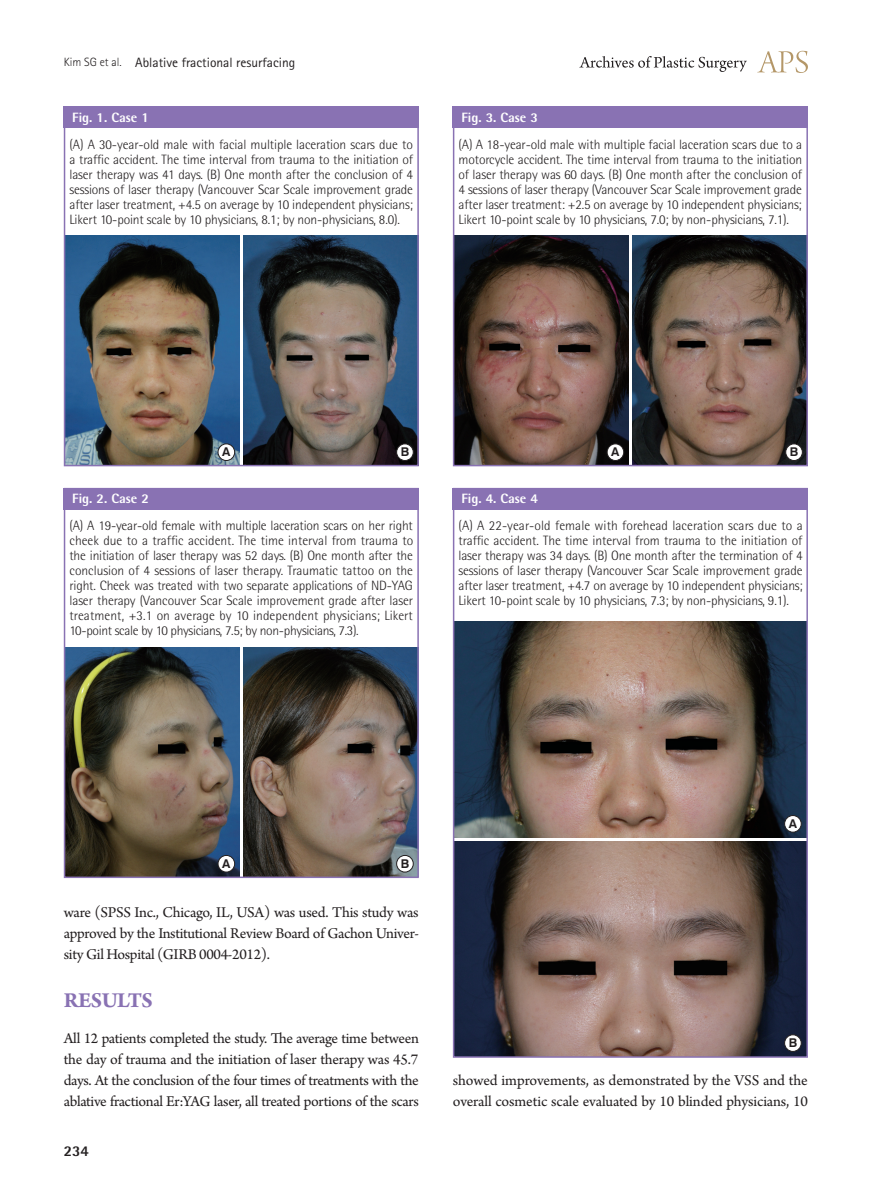
<style>
.page{position:relative;width:893px;height:1191px;background:#fff}
.page>*{position:absolute;margin:0;border:0;box-sizing:border-box;transform-origin:0 0}
.t1{font:700 22.5px "Arno Pro";letter-spacing:-.02em;color:#8972b3}
.t2{font:15.75px/21px "Arno Pro";letter-spacing:-.015em;color:#231f20;text-align:justify}
.t3{font:800 15px "Rotis Semi Sans Std";color:#231f20}
.t4{font:300 13.5px/15px "Rotis Semi Sans Std";letter-spacing:-.01em;color:#231f20;text-align:justify}
.t5{font:800 13.5px "Rotis Semi Sans Std";color:#fff}
.t6{font:13.5px "Rotis Sans Serif Std";color:#231f20}
.t7{font:700 12.15px "Swiss 721 BT";color:#231f20}
.s1{font-weight:300;font-size:12px}
</style>
<div class="page">
<svg style="left:757px;top:51px;width:51px;height:22px"></svg>
<svg style="left:579px;top:56px;width:168px;height:16px"></svg>
<div style="left:64px;top:106px;width:355px;height:22px;background:#8972b3"></div>
<img style="left:67px;top:236px;width:173px;height:227px">
<div style="left:218px;top:444px;width:17px;height:16px;background:#fff;border-radius:50%"></div>
<div style="left:218px;top:444px;width:17px;height:17px;border:1px solid #231f20;border-radius:50%"></div>
<img style="left:244px;top:236px;width:172px;height:227px">
<div style="left:397px;top:444px;width:16px;height:16px;background:#fff;border-radius:50%"></div>
<div style="left:396px;top:444px;width:17px;height:17px;border:1px solid #231f20;border-radius:50%"></div>
<div style="left:64px;top:106px;width:355px;height:360px;border:2px solid #8972b3"></div>
<div style="left:64px;top:488px;width:355px;height:21px;background:#8972b3"></div>
<img style="left:67px;top:647px;width:173px;height:228px">
<div style="left:218px;top:855px;width:17px;height:17px;background:#fff;border-radius:50%"></div>
<div style="left:218px;top:855px;width:17px;height:17px;border:1px solid #231f20;border-radius:50%"></div>
<img style="left:244px;top:647px;width:172px;height:228px">
<div style="left:397px;top:855px;width:16px;height:17px;background:#fff;border-radius:50%"></div>
<div style="left:396px;top:855px;width:17px;height:17px;border:1px solid #231f20;border-radius:50%"></div>
<div style="left:64px;top:488px;width:355px;height:390px;border:2px solid #8972b3"></div>
<div style="left:453px;top:106px;width:355px;height:22px;background:#8972b3"></div>
<img style="left:456px;top:236px;width:173px;height:227px">
<div style="left:607px;top:444px;width:17px;height:16px;background:#fff;border-radius:50%"></div>
<div style="left:607px;top:444px;width:17px;height:17px;border:1px solid #231f20;border-radius:50%"></div>
<img style="left:633px;top:236px;width:172px;height:227px">
<div style="left:786px;top:444px;width:16px;height:16px;background:#fff;border-radius:50%"></div>
<div style="left:785px;top:444px;width:17px;height:17px;border:1px solid #231f20;border-radius:50%"></div>
<div style="left:453px;top:106px;width:355px;height:360px;border:2px solid #8972b3"></div>
<div style="left:453px;top:488px;width:355px;height:21px;background:#8972b3"></div>
<img style="left:456px;top:621px;width:349px;height:216px">
<div style="left:785px;top:815px;width:16px;height:17px;background:#fff;border-radius:50%"></div>
<div style="left:784px;top:815px;width:17px;height:17px;border:1px solid #231f20;border-radius:50%"></div>
<img style="left:456px;top:841px;width:349px;height:213px">
<div style="left:785px;top:1034px;width:16px;height:17px;background:#fff;border-radius:50%"></div>
<div style="left:784px;top:1034px;width:17px;height:17px;border:1px solid #231f20;border-radius:50%"></div>
<div style="left:453px;top:488px;width:355px;height:569px;border:2px solid #8972b3"></div>
<p class="t6" style="left:64px;top:54px;width:233px"><span class="s1">Kim SG et al.</span> Ablative fractional resurfacing</p>
<p class="t5" style="left:72px;top:108px;width:78px">Fig. 1. Case 1</p>
<p class="t4" style="left:70px;top:137px;width:345px">(A) A 30-year-old male with facial multiple laceration scars due to a traffic accident. The time interval from trauma to the initiation of laser therapy was 41 days. (B) One month after the conclusion of 4 sessions of laser therapy (Vancouver Scar Scale improvement grade after laser treatment, +4.5 on average by 10 independent physicians; Likert 10-point scale by 10 physicians, 8.1; by non-physicians, 8.0).</p>
<p class="t5" style="left:461px;top:108px;width:78px">Fig. 3. Case 3</p>
<p class="t4" style="left:459px;top:137px;width:345px">(A) A 18-year-old male with multiple facial laceration scars due to a motorcycle accident. The time interval from trauma to the initiation of laser therapy was 60 days. (B) One month after the conclusion of 4 sessions of laser therapy (Vancouver Scar Scale improvement grade after laser treatment: +2.5 on average by 10 independent physicians; Likert 10-point scale by 10 physicians, 7.0; by non-physicians, 7.1).</p>
<p class="t7" style="left:222px;top:445px;width:10px">A</p>
<p class="t7" style="left:401px;top:445px;width:10px">B</p>
<p class="t5" style="left:72px;top:490px;width:78px">Fig. 2. Case 2</p>
<p class="t4" style="left:70px;top:518px;width:345px">(A) A 19-year-old female with multiple laceration scars on her right cheek due to a traffic accident. The time interval from trauma to the initiation of laser therapy was 52 days. (B) One month after the conclusion of 4 sessions of laser therapy. Traumatic tattoo on the right. Cheek was treated with two separate applications of ND-YAG laser therapy (Vancouver Scar Scale improvement grade after laser treatment, +3.1 on average by 10 independent physicians; Likert 10-point scale by 10 physicians, 7.5; by non-physicians, 7.3).</p>
<p class="t7" style="left:611px;top:445px;width:10px">A</p>
<p class="t7" style="left:790px;top:445px;width:10px">B</p>
<p class="t5" style="left:461px;top:490px;width:78px">Fig. 4. Case 4</p>
<p class="t4" style="left:458px;top:518px;width:346px">(A) A 22-year-old female with forehead laceration scars due to a traffic accident. The time interval from trauma to the initiation of laser therapy was 34 days. (B) One month after the termination of 4 sessions of laser therapy (Vancouver Scar Scale improvement grade after laser treatment, +4.7 on average by 10 independent physicians; Likert 10-point scale by 10 physicians, 7.3; by non-physicians, 9.1).</p>
<p class="t7" style="left:222px;top:856px;width:10px">A</p>
<p class="t7" style="left:401px;top:856px;width:10px">B</p>
<p class="t2" style="left:64px;top:903px;width:357px">ware (SPSS Inc., Chicago, IL, USA) was used. This study was approved by the Institutional Review Board of Gachon Univer&shy;sity Gil Hospital (GIRB 0004-2012).</p>
<h1 class="t1" style="left:64px;top:987px;width:91px">RESULTS</h1>
<p class="t2" style="left:64px;top:1029px;width:357px">All 12 patients completed the study. The average time between the day of trauma and the initiation of laser therapy was 45.7 days. At the conclusion of the four times of treatments with the ablative fractional Er:YAG laser, all treated portions of the scars</p>
<p class="t3" style="left:64px;top:1141px;width:27px">234</p>
<p class="t7" style="left:789px;top:816px;width:10px">A</p>
<p class="t7" style="left:789px;top:1035px;width:10px">B</p>
<p class="t2" style="left:453px;top:1071px;width:357px">showed improvements, as demonstrated by the VSS and the overall cosmetic scale evaluated by 10 blinded physicians, 10</p>
</div>
